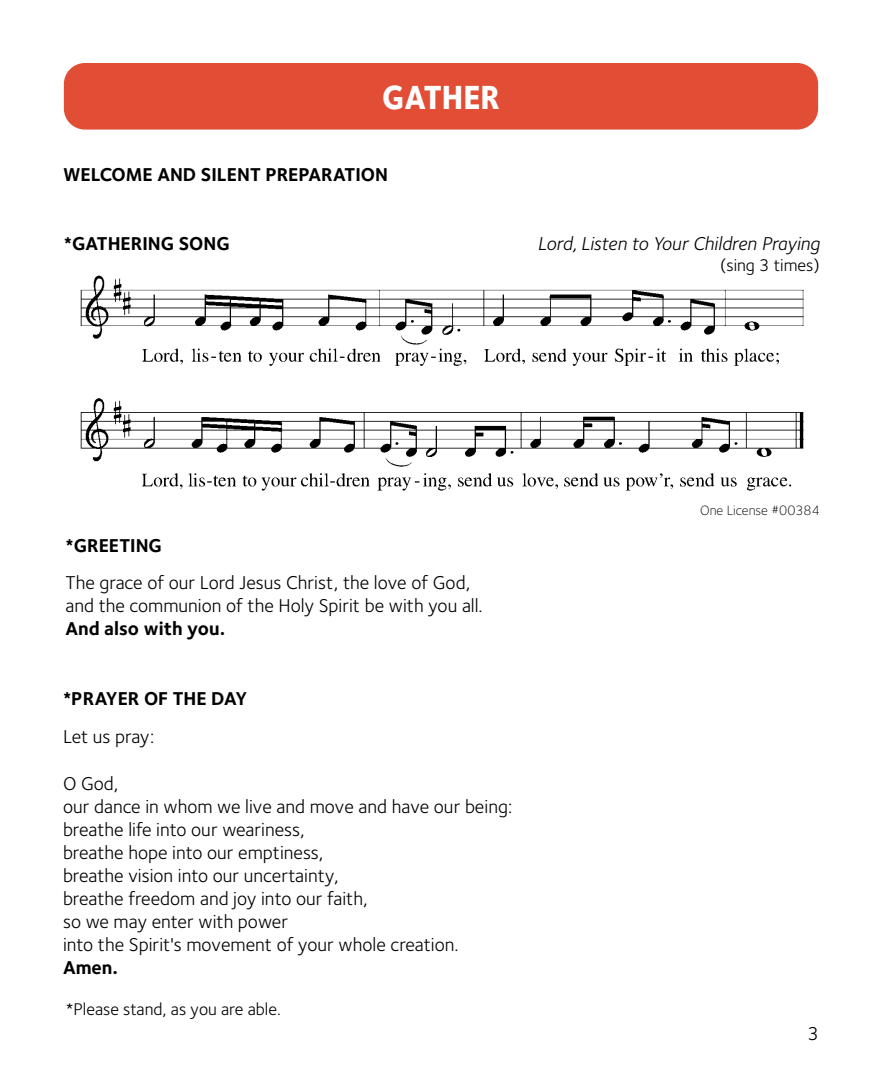
<style>
.page{position:relative;width:882px;height:1071px;background:#fff}
.page>*{position:absolute;margin:0;border:0;box-sizing:border-box;transform-origin:0 0}
.t1{font:800 34.65px "Foundry Sterling";color:#fff;scale:.91 1}
.t2{font:19.25px/23.1px "Foundry Sterling";color:#000}
.t3{font:700 19.25px "Foundry Sterling";color:#000}
.t4{font:italic 19.25px "Foundry Sterling";color:#000}
.t5{font:17.5px "Foundry Sterling";color:#000}
.t6{font:300 14px "Foundry Sterling";color:#000}
</style>
<div class="page">
<div style="left:64px;top:63px;width:754px;height:67px;background:#e14d35;border-radius:21px"></div>
<img style="left:80px;top:275px;width:724px;height:216px">
<h1 class="t1" style="left:382px;top:76px;width:131px">GATHER</h1>
<p class="t3" style="left:63px;top:163px;width:327px">WELCOME AND SILENT PREPARATION</p>
<p class="t3" style="left:64px;top:232px;width:168px">*GATHERING SONG</p>
<p class="t4" style="left:537px;top:232px;width:284px">Lord, Listen to Your Children Praying</p>
<p class="t5" style="left:720px;top:255px;width:101px">(sing 3 times)</p>
<p class="t3" style="left:65px;top:534px;width:98px">*GREETING</p>
<p class="t2" style="left:65px;top:571px;width:419px">The grace of our Lord Jesus Christ, the love of God, and the communion of the Holy Spirit be with you all.</p>
<p class="t3" style="left:65px;top:617px;width:161px">And also with you.</p>
<p class="t3" style="left:63px;top:687px;width:186px">*PRAYER OF THE DAY</p>
<p class="t2" style="left:63px;top:726px;width:93px">Let us pray:</p>
<p class="t2" style="left:63px;top:772px;width:451px">O God,<br>our dance in whom we live and move and have our being: breathe life into our weariness,<br>breathe hope into our emptiness,<br>breathe vision into our uncertainty,<br>breathe freedom and joy into our faith,<br>so we may enter with power<br>into the Spirit's movement of your whole creation.</p>
<p class="t3" style="left:63px;top:956px;width:57px">Amen.</p>
<p class="t5" style="left:66px;top:999px;width:217px">*Please stand, as you are able.</p>
<p class="t6" style="left:700px;top:502px;width:121px">One License #00384</p>
<p class="t2" style="left:808px;top:1023px;width:13px">3</p>
</div>
